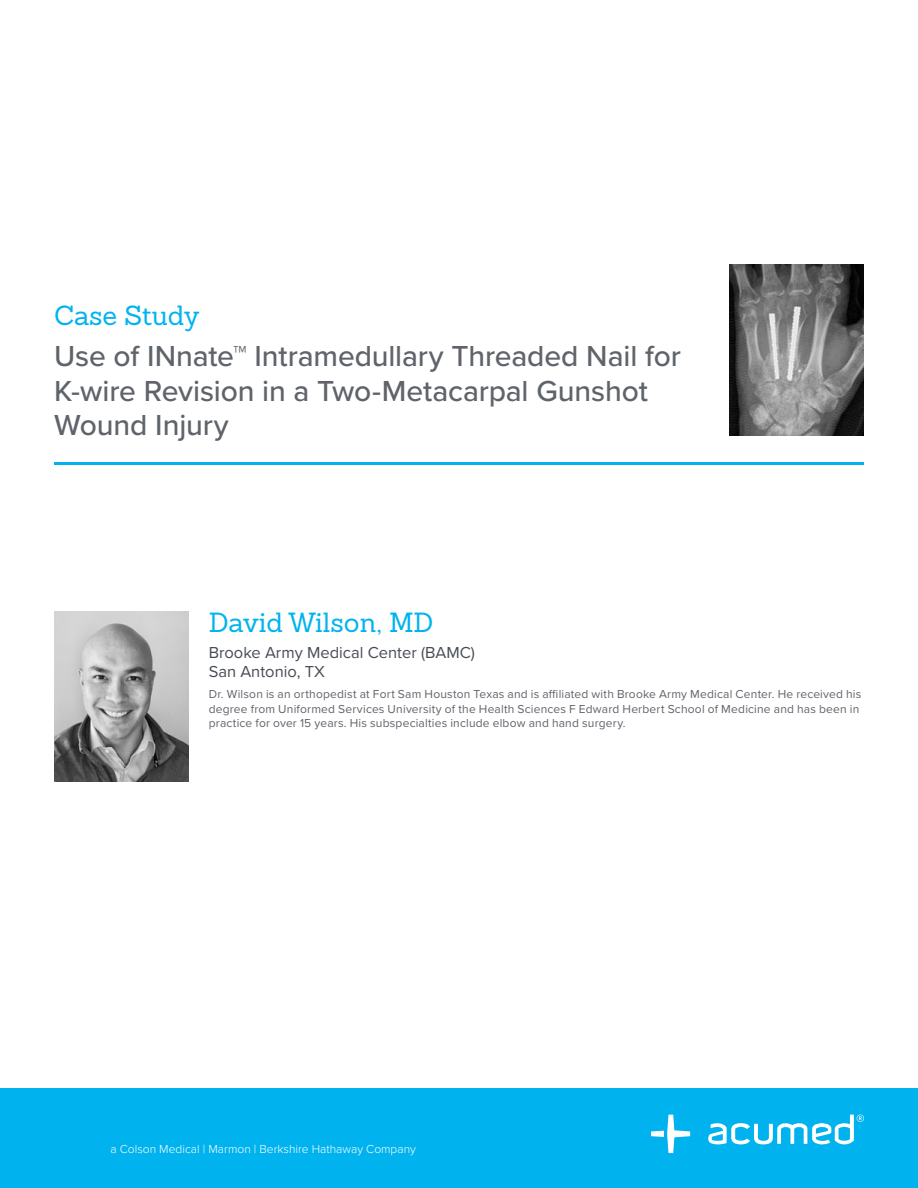
<style>
.page{position:relative;width:918px;height:1188px;background:#fff}
.page>*{position:absolute;margin:0;border:0;box-sizing:border-box;transform-origin:0 0}
.t1{font:500 30px/34.5px "Proxima Nova";letter-spacing:-.005em;color:#5f636a}
.t2{font:27px "Sanchez Slab";color:#00b3ef}
.t3{font:16.5px/19.5px "Proxima Nova";color:#474c55}
.t4{font:12px/14.2px "Proxima Nova";letter-spacing:.015em;color:#5f636a}
.t5{font:300 12px "Proxima Nova";color:#fff}
</style>
<div class="page">
<div style="left:0;top:1088px;width:918px;height:100px;background:#00b3ef"></div>
<hr style="left:54px;top:462px;width:810px;height:2px;background:#00b3ef">
<svg style="left:651px;top:1115px;width:39px;height:38px"></svg>
<svg style="left:708px;top:1115px;width:156px;height:30px"></svg>
<img style="left:730px;top:265px;width:134px;height:170px">
<img style="left:54px;top:611px;width:134px;height:171px">
<h2 class="t2" style="left:54px;top:298px;width:147px">Case Study</h2>
<h1 class="t1" style="left:54px;top:338px;width:628px">Use of INnate™ Intramedullary Threaded Nail for<br>K-wire Revision in a Two-Metacarpal Gunshot<br>Wound Injury</h1>
<h2 class="t2" style="left:209px;top:604px;width:226px">David Wilson, MD</h2>
<h3 class="t3" style="left:209px;top:642px;width:268px">Brooke Army Medical Center (BAMC)<br>San Antonio, TX</h3>
<p class="t4" style="left:209px;top:687px;width:654px">Dr. Wilson is an orthopedist at Fort Sam Houston Texas and is affiliated with Brooke Army Medical Center. He received his degree from Uniformed Services University of the Health Sciences F Edward Herbert School of Medicine and has been in practice for over 15 years. His subspecialties include elbow and hand surgery.</p>
<p class="t5" style="left:111px;top:1140px;width:307px">a Colson Medical | Marmon | Berkshire Hathaway Company</p>
</div>
